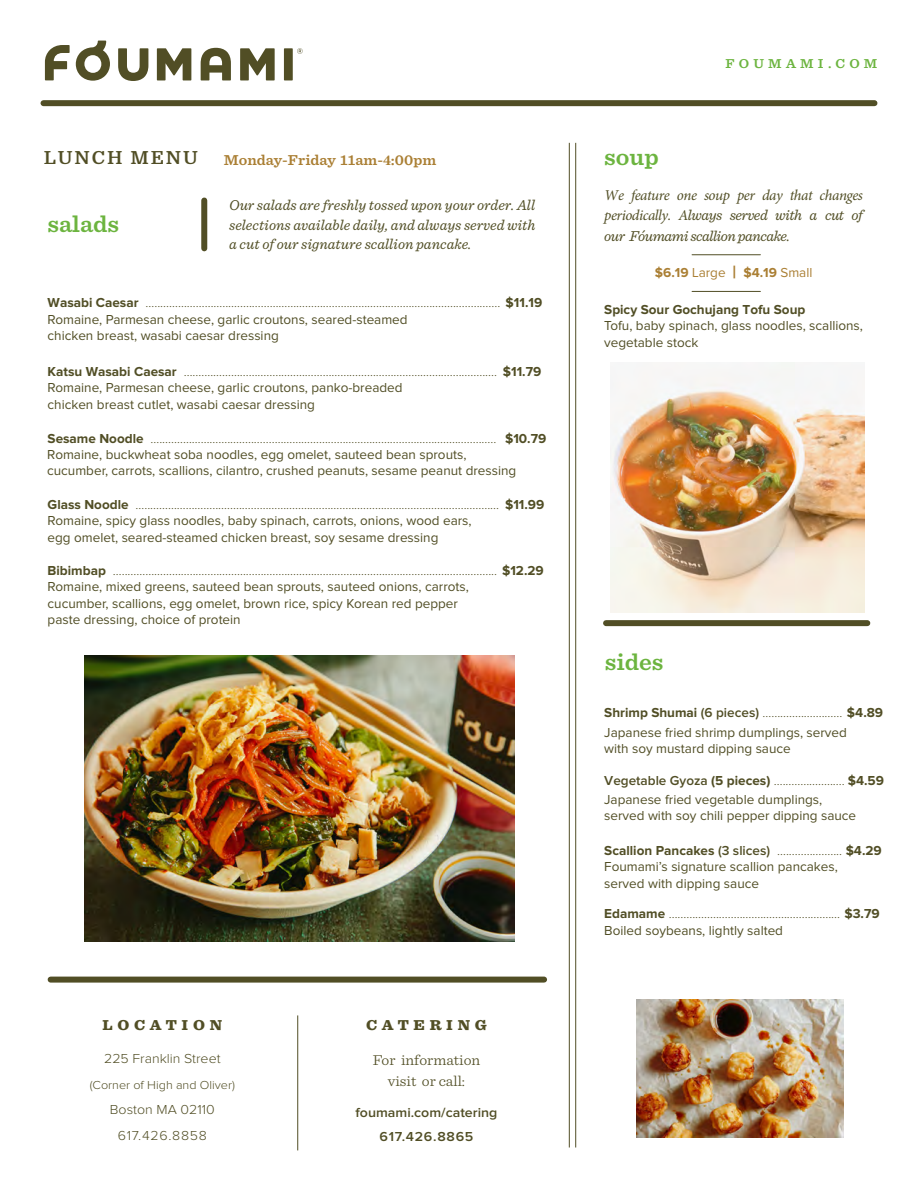
<style>
.page{position:relative;width:918px;height:1188px;background:#fff}
.page>*{position:absolute;margin:0;border:0;box-sizing:border-box;transform-origin:0 0}
.t1{font:600 24px "Sentinel";color:#6cb43f;scale:1.05 1}
.t2{font:700 18px "Domine";letter-spacing:.1em;color:#514e25;scale:1.05 1}
.t3{font:italic 15px/19.5px "Sentinel";color:#514e25;text-align:justify}
.t4{font:italic 15px/20.1px "Minion Pro";letter-spacing:-.03em;color:#514e25;text-align:justify}
.t5{font:300 15px "Sentinel";color:#514e25;scale:1.05 1}
.t6{font:600 15px "Sentinel";color:#aa7f34;scale:1.05 1}
.t7{font:900 15px "Sentinel";letter-spacing:.3em;color:#514e25;scale:1.05 1}
.t8{font:13.5px/16.5px "Proxima Nova";color:#514e25}
.t9{font:300 13.5px "Proxima Nova";color:#514e25}
.t10{font:700 13.5px "Proxima Nova";color:#514e25}
.t11{font:300 13.5px "Proxima Nova";color:#514e25;scale:1.05 1}
.t12{font:700 13.5px "Proxima Nova";color:#aa7f34}
.t13{font:600 13.5px "Proxima Nova";color:#514e25;scale:1.05 1}
.t14{font:300 13.5px "Proxima Nova";letter-spacing:.05em;color:#514e25;scale:1.05 1}
.t15{font:600 13.5px "Proxima Nova";letter-spacing:.05em;color:#514e25;scale:1.05 1}
.t16{font:600 13.5px "Sentinel";letter-spacing:.3em;color:#6cb43f;scale:1.05 1}
.t17{font:300 12px "Proxima Nova";color:#514e25;scale:1.05 1}
.s1{font-family:"Minion Pro";font-weight:700}
.s2{font-weight:700}
.s3{font-family:"Sentinel"}
.s4{font-weight:400}
.s5{font-size:18px}
.s6{font-weight:600}
.s7{font-weight:300}
</style>
<div class="page">
<div style="left:201px;top:201px;width:6px;height:47px;background:#514e25"></div>
<div style="left:44px;top:100px;width:830px;height:6px;background:#514e25"></div>
<div style="left:606px;top:620px;width:261px;height:6px;background:#514e25"></div>
<div style="left:51px;top:977px;width:493px;height:6px;background:#514e25"></div>
<hr style="left:575px;top:143px;width:1px;height:1005px;background:#514e25">
<hr style="left:569px;top:143px;width:1px;height:1005px;background:#514e25">
<hr style="left:692px;top:255px;width:68px;height:1px;background:#514e25">
<hr style="left:692px;top:291px;width:68px;height:1px;background:#514e25">
<svg style="left:76px;top:41px;width:34px;height:40px"></svg>
<svg style="left:118px;top:48px;width:30px;height:33px"></svg>
<svg style="left:157px;top:48px;width:34px;height:32px"></svg>
<svg style="left:240px;top:48px;width:35px;height:32px"></svg>
<svg style="left:45px;top:45px;width:25px;height:35px"></svg>
<svg style="left:201px;top:48px;width:30px;height:32px"></svg>
<svg style="left:284px;top:48px;width:19px;height:32px"></svg>
<hr style="left:297px;top:1015px;width:1px;height:135px;background:#514e25">
<img style="left:85px;top:655px;width:429px;height:286px">
<img style="left:637px;top:1000px;width:206px;height:138px">
<img style="left:610px;top:363px;width:254px;height:249px">
<p class="t2" style="left:44px;top:148px;width:148px">LUNCH MENU</p>
<p class="t6" style="left:224px;top:148px;width:204px">Monday-Friday 11am-<span class="s1">4</span>:00pm</p>
<p class="t1" style="left:48px;top:206px;width:70px">salads</p>
<p class="t3" style="left:229px;top:195px;width:308px">Our salads are freshly tossed upon your order. All selections available daily, and always served with a cut of our signature scallion pancake.</p>
<p class="t9" style="left:48px;top:296px;width:496px"><span class="s2">Wasabi Caesar</span> ….....………………...…..........………………......……………......………........................ <span class="s2">$11.19</span></p>
<p class="t8" style="left:48px;top:311px;width:362px">Romaine, Parmesan cheese, garlic croutons, seared-steamed</p>
<p class="t8" style="left:48px;top:328px;width:233px">chicken breast, wasabi caesar dressing</p>
<p class="t9" style="left:48px;top:365px;width:495px"><span class="s2">Katsu Wasabi Caesar</span> ….……………...…..........………………......……………………....................... <span class="s2">$11.79</span></p>
<p class="t8" style="left:48px;top:380px;width:356px">Romaine, Parmesan cheese, garlic croutons, panko-breaded</p>
<p class="t8" style="left:48px;top:397px;width:269px">chicken breast cutlet, wasabi caesar dressing</p>
<p class="t9" style="left:48px;top:432px;width:500px"><span class="s2">Sesame Noodle</span> ….....………………...…..........………………......……………...………........................ <span class="s2">$10.79</span></p>
<p class="t8" style="left:47px;top:447px;width:471px">Romaine, buckwheat soba noodles, egg omelet, sauteed bean sprouts, cucumber, carrots, scallions, cilantro, crushed peanuts, sesame peanut dressing</p>
<p class="t9" style="left:48px;top:499px;width:498px"><span class="s2">Glass Noodle</span> ….....………………...…..........……….........………......……………………........................ <span class="s2">$11.99</span></p>
<p class="t8" style="left:48px;top:513px;width:426px">Romaine, spicy glass noodles, baby spinach, carrots, onions, wood ears,</p>
<p class="t8" style="left:48px;top:529px;width:392px">egg omelet, seared-steamed chicken breast, soy sesame dressing</p>
<p class="t9" style="left:48px;top:564px;width:498px"><span class="s2">Bibimbap</span> ….....………………...…..........….................……………......……………………....................... <span class="s2">$12.29</span></p>
<p class="t8" style="left:48px;top:579px;width:423px">Romaine, mixed greens, sauteed bean sprouts, sauteed onions, carrots,</p>
<p class="t8" style="left:48px;top:596px;width:412px">cucumber, scallions, egg omelet, brown rice, spicy Korean red pepper</p>
<p class="t8" style="left:48px;top:612px;width:195px">paste dressing, choice of protein</p>
<p class="t7" style="left:103px;top:1013px;width:115px">LOCATION</p>
<p class="t11" style="left:104px;top:1053px;width:112px">225 Franklin Street</p>
<p class="t17" style="left:90px;top:1079px;width:140px">(Corner of High and Oliver)</p>
<p class="t11" style="left:110px;top:1104px;width:101px">Boston MA 02110</p>
<p class="t14" style="left:118px;top:1129px;width:86px">617.426.8858</p>
<p class="t7" style="left:366px;top:1013px;width:116px">CATERING</p>
<p class="t5" style="left:373px;top:1049px;width:104px">For information</p>
<p class="t5" style="left:388px;top:1070px;width:75px">visit or call:</p>
<p class="t13" style="left:356px;top:1107px;width:137px">foumami.com/catering</p>
<p class="t15" style="left:379px;top:1131px;width:91px">617.426.8865</p>
<p class="t16" style="left:725px;top:53px;width:146px">FOUMAMI.COM</p>
<p class="t1" style="left:604px;top:138px;width:53px">soup</p>
<p class="t4" style="left:604px;top:185px;width:260px">We feature one soup per day that changes periodically. A<span class="s3">lways served with a cut of our Fóumami scallion pancake.</span></p>
<p class="t12" style="left:655px;top:266px;width:159px">$6.19 <span class="s4">Large</span> <span class="s5">|</span> $4.19 <span class="s4">Small</span></p>
<p class="t8" style="left:604px;top:302px;width:260px"><span class="s2">Spicy Sour Gochujang Tofu Soup<br></span>Tofu, baby spinach, glass noodles, scallions, vegetable stock</p>
<p class="t1" style="left:605px;top:644px;width:57px">sides</p>
<p class="t9" style="left:604px;top:707px;width:280px"><span class="s2">Shrimp Shumai</span> <span class="s6">(6 pieces)</span> …........................ <span class="s2">$4.89</span></p>
<p class="t8" style="left:604px;top:725px;width:244px">Japanese fried shrimp dumplings, served with soy mustard dipping sauce</p>
<p class="t8" style="left:604px;top:771px;width:281px;line-height:19px"><span class="s6">Vegetable Gyoza</span> <span class="s2">(5 pieces)</span> <span class="s7">….....................</span> <span class="s2">$4.59<br></span>Japanese fried vegetable dumplings,</p>
<p class="t8" style="left:604px;top:808px;width:253px">served with soy chili pepper dipping sauce</p>
<p class="t10" style="left:604px;top:844px;width:279px">Scallion Pancakes <span class="s6">(3 slices)</span> <span class="s7">…...................</span> $4.29</p>
<p class="t8" style="left:604px;top:859px;width:235px">Foumami’s signature scallion pancakes, served with dipping sauce</p>
<p class="t9" style="left:604px;top:908px;width:277px"><span class="s2">Edamame</span> …....................................................... <span class="s2">$3.79</span></p>
<p class="t8" style="left:604px;top:923px;width:180px">Boiled soybeans, lightly salted</p>
</div>
